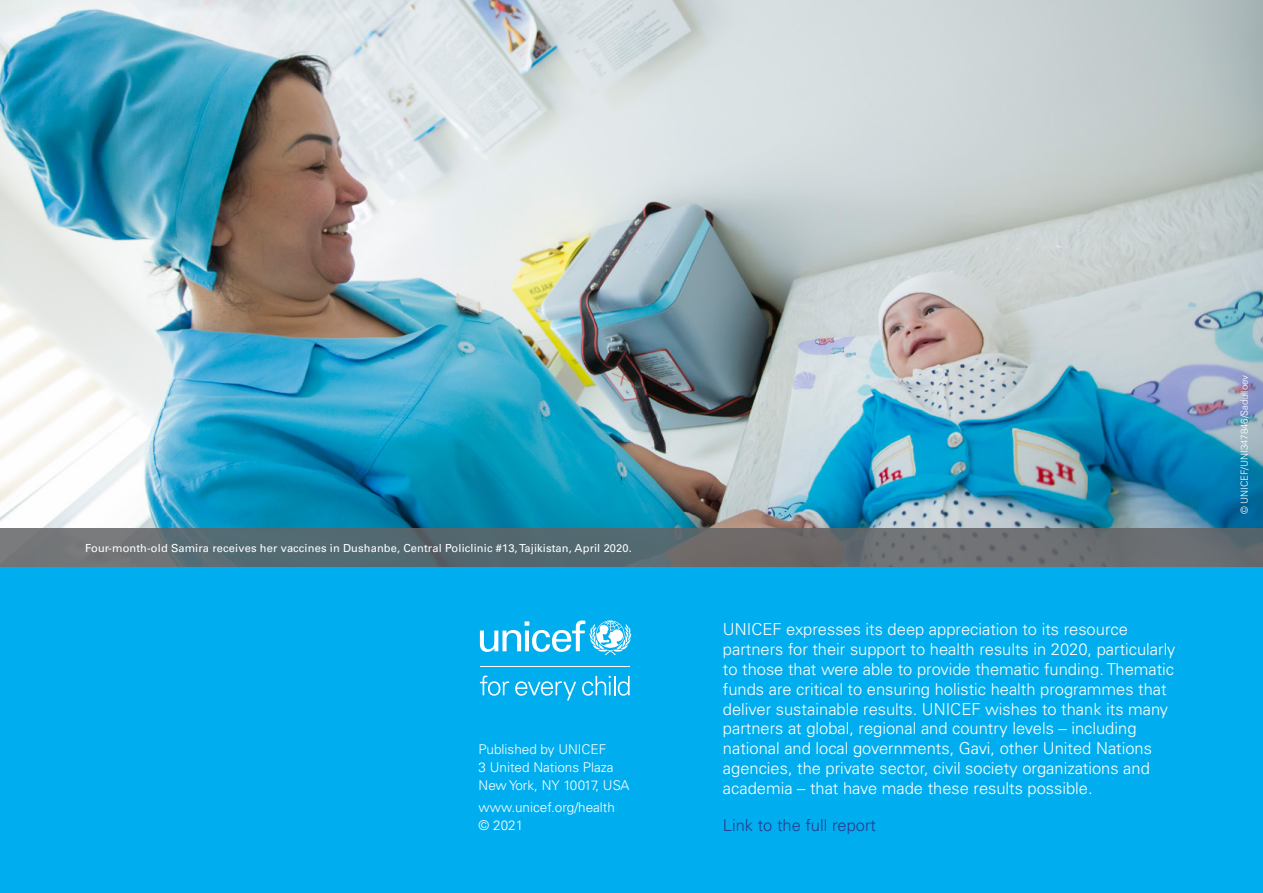
<style>
.page{position:relative;width:1263px;height:893px;background:#00aeef}
.page>*{position:absolute;margin:0;border:0;box-sizing:border-box;transform-origin:0 0}
.t1{font:300 16.5px/19.8px "Univers LT Std";color:#fff}
.t2{font:300 16.5px "Univers LT Std";color:#283b8e}
.t3{font:300 13.5px/18px "Univers LT Std";color:#fff}
.t4{font:11.1px "Univers LT Std";letter-spacing:.01em;color:#fff}
.t5{font:300 9.75px "Univers LT Std";letter-spacing:-.01em;color:#fff}
</style>
<div class="page">
<hr style="left:480px;top:666px;width:150px;height:1px;background:#fff">
<svg style="left:480px;top:620px;width:151px;height:35px"></svg>
<svg style="left:480px;top:676px;width:29px;height:20px"></svg>
<svg style="left:515px;top:681px;width:61px;height:19px"></svg>
<svg style="left:582px;top:676px;width:48px;height:20px"></svg>
<img style="left:0;top:0;width:1263px;height:529px">
<svg style="left:0;top:529px;width:1263px;height:38px;background:#626c71"></svg>
<p class="t4" style="left:85px;top:541px;width:548px">Four-month-old Samira receives her vaccines in Dushanbe, Central Policlinic #13, Tajikistan, April 2020.</p>
<p class="t3" style="left:479px;top:740px;width:152px">Published by UNICEF<br>3 United Nations Plaza<br>New York, NY 10017, USA</p>
<p class="t3" style="left:479px;top:798px;width:138px">www.unicef.org/health © 2021</p>
<p class="t1" style="left:723px;top:620px;width:454px">UNICEF expresses its deep appreciation to its resource partners for their support to health results in 2020, particularly to those that were able to provide thematic funding. Thematic funds are critical to ensuring holistic health programmes that deliver sustainable results. UNICEF wishes to thank its many partners at global, regional and country levels – including national and local governments, Gavi, other United Nations agencies, the private sector, civil society organizations and academia – that have made these results possible.</p>
<p class="t2" style="left:723px;top:815px;width:155px">Link to the full report</p>
<p class="t5" style="left:1239px;top:514px;width:140px;rotate:-90deg">© UNICEF/UNI347846/Sadulloev</p>
</div>
